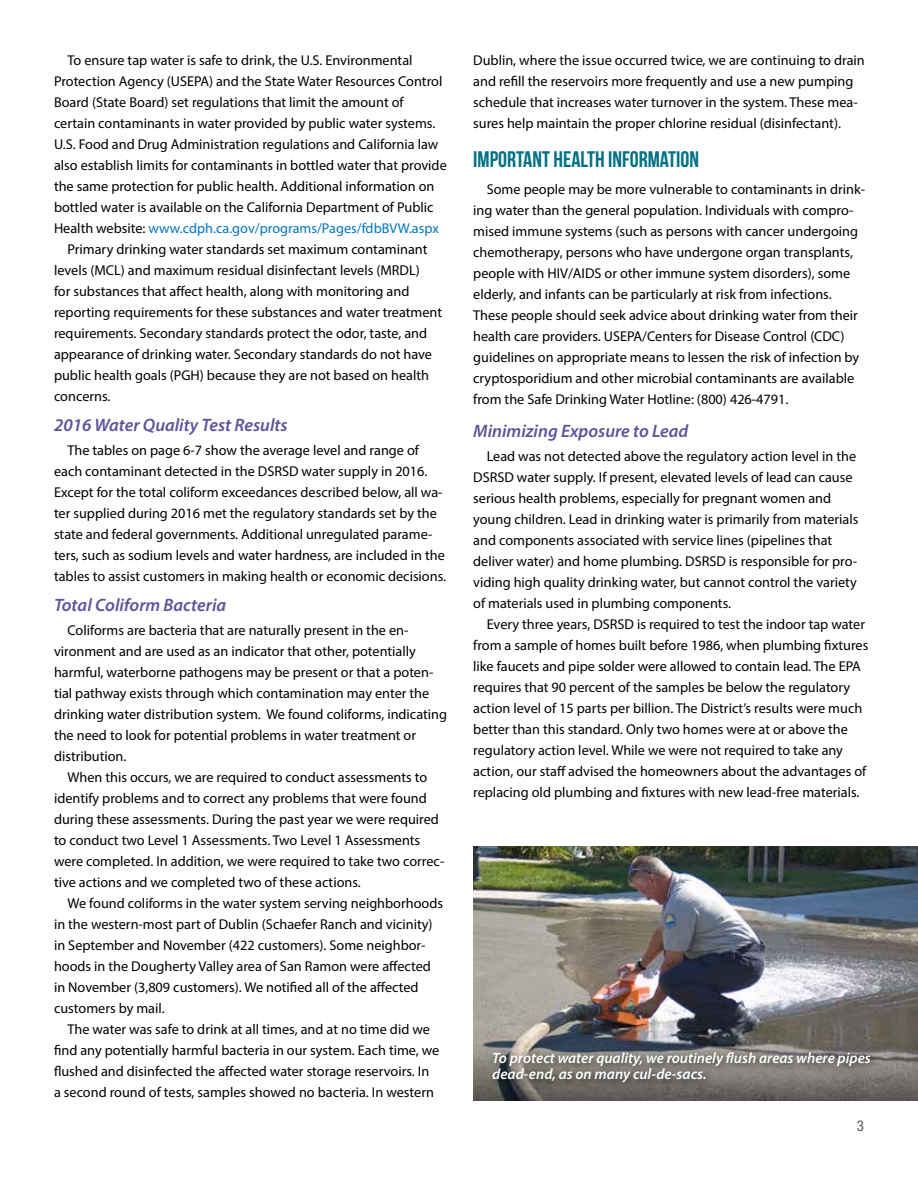
<style>
.page{position:relative;width:918px;height:1188px;background:#fff}
.page>*{position:absolute;margin:0;border:0;box-sizing:border-box;transform-origin:0 0}
.t1{font:700 22.5px "Bebas Neue";color:#007184}
.t2{font:italic 600 18px "Myriad Pro";color:#5f529c}
.t3{font:italic 600 15px/16.5px "Myriad Pro";color:#fff}
.t4{font:condensed 15px "Helvetica Neue LT Std";color:#58595b}
.t5{font:14.25px/21px "Myriad Pro";color:#000}
.t6{font:14.25px "Myriad Pro";color:#0076c0}
.s1{color:#000}
</style>
<div class="page">
<img style="left:473px;top:846px;width:445px;height:254px">
<div style="left:487px;top:1046px;width:393px;height:46px;background:#000;opacity:.75"></div>
<p class="t5" style="left:68px;top:49px;width:347px">To ensure tap water is safe to drink, the U.S. Environmental</p>
<p class="t5" style="left:54px;top:70px;width:390px">Protection Agency (USEPA) and the State Water Resources Control</p>
<p class="t5" style="left:54px;top:91px;width:351px">Board (State Board) set regulations that limit the amount of</p>
<p class="t5" style="left:54px;top:112px;width:383px">certain contaminants in water provided by public water systems.</p>
<p class="t5" style="left:54px;top:133px;width:386px">U.S. Food and Drug Administration regulations and California law</p>
<p class="t5" style="left:54px;top:154px;width:394px">also establish limits for contaminants in bottled water that provide</p>
<p class="t5" style="left:54px;top:175px;width:382px">the same protection for public health. Additional information on</p>
<p class="t5" style="left:54px;top:196px;width:381px">bottled water is available on the California Department of Public</p>
<p class="t6" style="left:54px;top:219px;width:386px"><span class="s1">Health website:</span> www.cdph.ca.gov/programs/Pages/fdbBVW.aspx</p>
<p class="t5" style="left:68px;top:238px;width:361px">Primary drinking water standards set maximum contaminant</p>
<p class="t5" style="left:54px;top:259px;width:367px">levels (MCL) and maximum residual disinfectant levels (MRDL)</p>
<p class="t5" style="left:54px;top:280px;width:357px">for substances that affect health, along with monitoring and</p>
<p class="t5" style="left:54px;top:301px;width:390px">reporting requirements for these substances and water treatment</p>
<p class="t5" style="left:54px;top:322px;width:375px">requirements. Secondary standards protect the odor, taste, and</p>
<p class="t5" style="left:54px;top:343px;width:380px">appearance of drinking water. Secondary standards do not have</p>
<p class="t5" style="left:54px;top:364px;width:377px">public health goals (PGH) because they are not based on health</p>
<p class="t5" style="left:54px;top:385px;width:58px">concerns.</p>
<p class="t2" style="left:54px;top:413px;width:235px">2016 Water Quality Test Results</p>
<p class="t5" style="left:54px;top:439px;width:394px;text-indent:13px">The tables on page 6-7 show the average level and range of each contaminant detected in the DSRSD water supply in 2016.<br>Except for the total coliform exceedances described below, all wa&shy;ter supplied during 2016 met the regulatory standards set by the state and federal governments. Additional unregulated parame&shy;ters, such as sodium levels and water hardness, are included in the tables to assist customers in making health or economic decisions.</p>
<p class="t2" style="left:54px;top:593px;width:174px">Total Coliform Bacteria</p>
<p class="t5" style="left:54px;top:619px;width:395px;text-indent:13px">Coliforms are bacteria that are naturally present in the en&shy;vironment and are used as an indicator that other, potentially harmful, waterborne pathogens may be present or that a poten&shy;tial pathway exists through which contamination may enter the drinking water distribution system. We found coliforms, indicating the need to look for potential problems in water treatment or distribution.</p>
<p class="t5" style="left:54px;top:766px;width:392px;text-indent:13px">When this occurs, we are required to conduct assessments to identify problems and to correct any problems that were found during these assessments. During the past year we were required to conduct two Level 1 Assessments. Two Level 1 Assessments were completed. In addition, we were required to take two correc&shy;tive actions and we completed two of these actions.</p>
<p class="t5" style="left:54px;top:892px;width:391px;text-indent:13px">We found coliforms in the water system serving neighborhoods in the western-most part of Dublin (Schaefer Ranch and vicinity) in September and November (422 customers). Some neighbor&shy;hoods in the Dougherty Valley area of San Ramon were affected in November (3,809 customers). We notified all of the affected customers by mail.</p>
<p class="t5" style="left:54px;top:1018px;width:387px;text-indent:13px">The water was safe to drink at all times, and at no time did we find any potentially harmful bacteria in our system. Each time, we flushed and disinfected the affected water storage reservoirs. In a second round of tests, samples showed no bacteria. In western</p>
<p class="t5" style="left:473px;top:49px;width:393px">Dublin, where the issue occurred twice, we are continuing to drain and refill the reservoirs more frequently and use a new pumping schedule that increases water turnover in the system. These mea&shy;sures help maintain the proper chlorine residual (disinfectant).</p>
<h1 class="t1" style="left:473px;top:147px;width:227px">IMPORTANT HEALTH INFORMATION</h1>
<p class="t5" style="left:473px;top:179px;width:393px;text-indent:13px">Some people may be more vulnerable to contaminants in drink&shy;ing water than the general population. Individuals with compro&shy;mised immune systems (such as persons with cancer undergoing chemotherapy, persons who have undergone organ transplants, people with HIV/AIDS or other immune system disorders), some elderly, and infants can be particularly at risk from infections.<br>These people should seek advice about drinking water from their health care providers. USEPA/Centers for Disease Control (CDC) guidelines on appropriate means to lessen the risk of infection by cryptosporidium and other microbial contaminants are available from the Safe Drinking Water Hotline: (800) 426-4791.</p>
<p class="t2" style="left:473px;top:419px;width:217px">Minimizing Exposure to Lead</p>
<p class="t5" style="left:473px;top:445px;width:387px;text-indent:13px">Lead was not detected above the regulatory action level in the DSRSD water supply. If present, elevated levels of lead can cause serious health problems, especially for pregnant women and young children. Lead in drinking water is primarily from materials and components associated with service lines (pipelines that deliver water) and home plumbing. DSRSD is responsible for pro&shy;viding high quality drinking water, but cannot control the variety of materials used in plumbing components.</p>
<p class="t5" style="left:473px;top:613px;width:397px;text-indent:13px">Every three years, DSRSD is required to test the indoor tap water from a sample of homes built before 1986, when plumbing fixtures like faucets and pipe solder were allowed to contain lead. The EPA requires that 90 percent of the samples be below the regulatory action level of 15 parts per billion. The District’s results were much better than this standard. Only two homes were at or above the regulatory action level. While we were not required to take any action, our staff advised the homeowners about the advantages of replacing old plumbing and fixtures with new lead-free materials.</p>
<p class="t3" style="left:492px;top:1049px;width:380px">To protect water quality, we routinely flush areas where pipes dead-end, as on many cul-de-sacs.</p>
<p class="t4" style="left:857px;top:1117px;width:9px">3</p>
</div>
